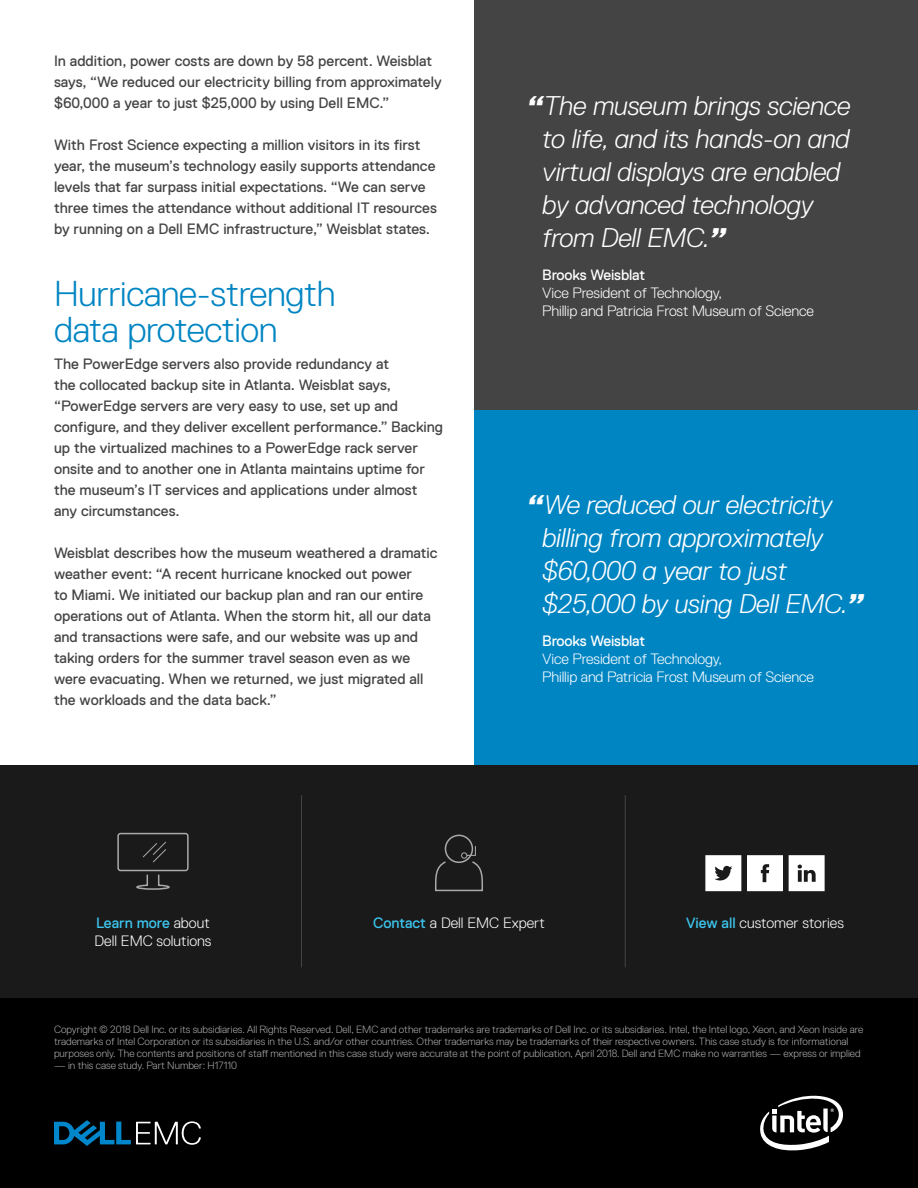
<style>
.page{position:relative;width:918px;height:1188px;background:#fff}
.page>*{position:absolute;margin:0;border:0;box-sizing:border-box;transform-origin:0 0}
.t1{font:300 36px/36px "Dell Replica";letter-spacing:-.01em;color:#0085c3}
.t2{font:italic 300 27px/33px "Dell Replica";letter-spacing:-.01em;color:#fff}
.t3{font:15px/21px "Dell Replica";color:#444}
.t4{font:300 15px/18px "Dell Replica";letter-spacing:-.01em;color:#fff}
.t5{font:15px "Dell Replica";letter-spacing:-.01em;color:#fff}
.t6{font:300 10.5px/12px "Dell Replica";color:#aaa}
.s1{font-weight:800}
.s2{font-weight:400;color:#3dc6ef}
</style>
<div class="page">
<div style="left:474px;top:0;width:444px;height:410px;background:#444"></div>
<div style="left:474px;top:410px;width:444px;height:355px;background:#0085c3"></div>
<div style="left:0;top:998px;width:918px;height:190px;background:#000"></div>
<div style="left:0;top:765px;width:918px;height:233px;background:#1a1a1a"></div>
<svg style="left:54px;top:1120px;width:147px;height:26px"></svg>
<hr style="left:301px;top:795px;width:1px;height:172px;background:#444">
<hr style="left:625px;top:795px;width:1px;height:172px;background:#444">
<div style="left:117px;top:833px;width:72px;height:38px;border:2px solid #aaa;border-radius:2px"></div>
<svg style="left:142px;top:841px;width:24px;height:22px"></svg>
<svg style="left:136px;top:874px;width:34px;height:16px"></svg>
<svg style="left:747px;top:855px;width:36px;height:36px"></svg>
<svg style="left:705px;top:855px;width:36px;height:36px"></svg>
<svg style="left:789px;top:855px;width:36px;height:36px"></svg>
<div style="left:445px;top:835px;width:28px;height:28px;border:2px solid #aaa;border-radius:50%"></div>
<svg style="left:435px;top:845px;width:48px;height:47px"></svg>
<svg style="left:760px;top:1095px;width:83px;height:56px"></svg>
<p class="t3" style="left:54px;top:50px;width:389px">In addition, power costs are down by 58 percent. Weisblat says, “We reduced our electricity billing from approximately $60,000 a year to just $25,000 by using Dell EMC.”</p>
<p class="t3" style="left:54px;top:134px;width:384px">With Frost Science expecting a million visitors in its first year, the museum’s technology easily supports attendance levels that far surpass initial expectations. “We can serve three times the attendance without additional IT resources by running on a Dell EMC infrastructure,” Weisblat states.</p>
<h1 class="t1" style="left:54px;top:275px;width:283px">Hurricane-strength data protection</h1>
<p class="t3" style="left:54px;top:353px;width:391px">The PowerEdge servers also provide redundancy at<br>the collocated backup site in Atlanta. Weisblat says, “PowerEdge servers are very easy to use, set up and configure, and they deliver excellent performance.” Backing up the virtualized machines to a PowerEdge rack server onsite and to another one in Atlanta maintains uptime for the museum’s IT services and applications under almost any circumstances.</p>
<p class="t3" style="left:54px;top:542px;width:385px">Weisblat describes how the museum weathered a dramatic weather event: “A recent hurricane knocked out power<br>to Miami. We initiated our backup plan and ran our entire operations out of Atlanta. When the storm hit, all our data and transactions were safe, and our website was up and taking orders for the summer travel season even as we were evacuating. When we returned, we just migrated all the workloads and the data back.”</p>
<h2 class="t2" style="left:542px;top:90px;width:310px;text-indent:-15px"><span class="s1">“</span>The museum brings science to life, and its hands-on and virtual displays are enabled by advanced technology from Dell EMC.<span class="s1">”</span></h2>
<p class="t5" style="left:542px;top:267px;width:104px">Brooks Weisblat</p>
<p class="t4" style="left:542px;top:284px;width:273px">Vice President of Technology,<br>Phillip and Patricia Frost Museum of Science</p>
<h2 class="t2" style="left:542px;top:489px;width:323px;text-indent:-15px"><span class="s1">“</span>We reduced our electricity billing from approximately $60,000 a year to just $25,000 by using Dell EMC.<span class="s1">”</span></h2>
<p class="t5" style="left:542px;top:633px;width:104px">Brooks Weisblat</p>
<p class="t4" style="left:542px;top:650px;width:273px">Vice President of Technology,<br>Phillip and Patricia Frost Museum of Science</p>
<p class="t4" style="left:94px;top:914px;width:119px"><span class="s2">Learn more</span> about<br>Dell EMC solutions</p>
<p class="t4" style="left:373px;top:914px;width:173px"><span class="s2">Contact</span> a Dell EMC Expert</p>
<p class="t4" style="left:686px;top:914px;width:159px"><span class="s2">View all</span> customer stories</p>
<p class="t6" style="left:54px;top:1023px;width:811px">Copyright © 2018 Dell Inc. or its subsidiaries. All Rights Reserved. Dell, EMC and other trademarks are trademarks of Dell Inc. or its subsidiaries. Intel, the Intel logo, Xeon, and Xeon Inside are trademarks of Intel Corporation or its subsidiaries in the U.S. and/or other countries. Other trademarks may be trademarks of their respective owners. This case study is for informational purposes only. The contents and positions of staff mentioned in this case study were accurate at the point of publication, April 2018. Dell and EMC make no warranties — express or implied</p>
<p class="t6" style="left:54px;top:1059px;width:185px">— in this case study. Part Number: H17110</p>
</div>
